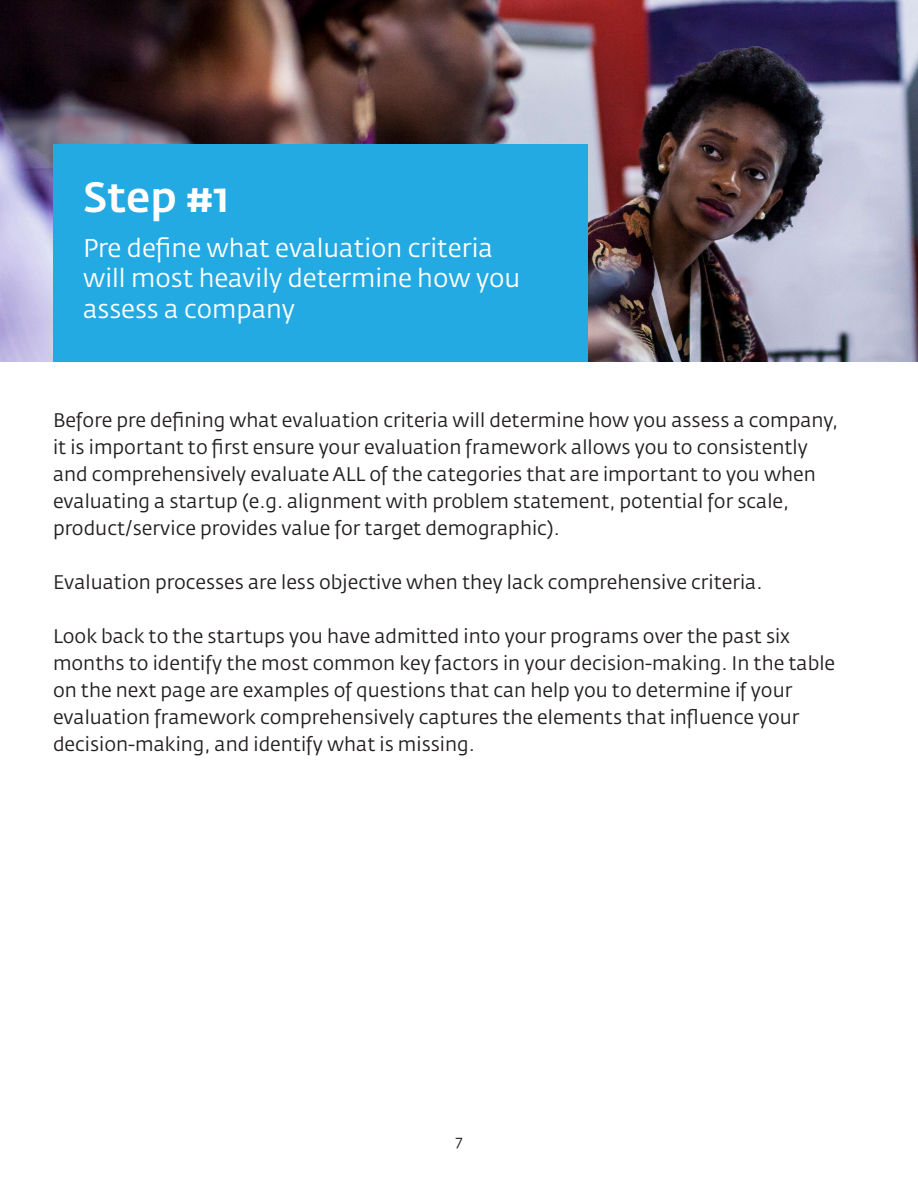
<style>
.page{position:relative;width:918px;height:1188px;background:#fff}
.page>*{position:absolute;margin:0;border:0;box-sizing:border-box;transform-origin:0 0}
.t1{font:500 42px "Fedra Sans Std";color:#fff}
.t2{font:25.5px/30.6px "Fedra Sans Std";color:#fff}
.t3{font:19.5px/27px "Fedra Sans Std";color:#231f20}
.t4{font:15px "Fedra Sans Std";color:#231f20}
</style>
<div class="page">
<img style="left:0;top:0;width:918px;height:362px">
<div style="left:53px;top:145px;width:535px;height:217px;background:#24aae2"></div>
<p class="t1" style="left:83px;top:171px;width:148px">Step #1</p>
<p class="t2" style="left:83px;top:232px;width:439px">Pre define what evaluation criteria will most heavily determine how you assess a company</p>
<p class="t3" style="left:53px;top:407px;width:787px">Before pre defining what evaluation criteria will determine how you assess a company, it is important to first ensure your evaluation framework allows you to consistently and comprehensively evaluate ALL of the categories that are important to you when evaluating a startup (e.g. alignment with problem statement, potential for scale, product/service provides value for target demographic).</p>
<p class="t3" style="left:53px;top:569px;width:711px">Evaluation processes are less objective when they lack comprehensive criteria.</p>
<p class="t3" style="left:53px;top:623px;width:784px">Look back to the startups you have admitted into your programs over the past six months to identify the most common key factors in your decision-making. In the table on the next page are examples of questions that can help you to determine if your evaluation framework comprehensively captures the elements that influence your decision-making, and identify what is missing.</p>
<p class="t4" style="left:456px;top:1131px;width:8px">7</p>
</div>
